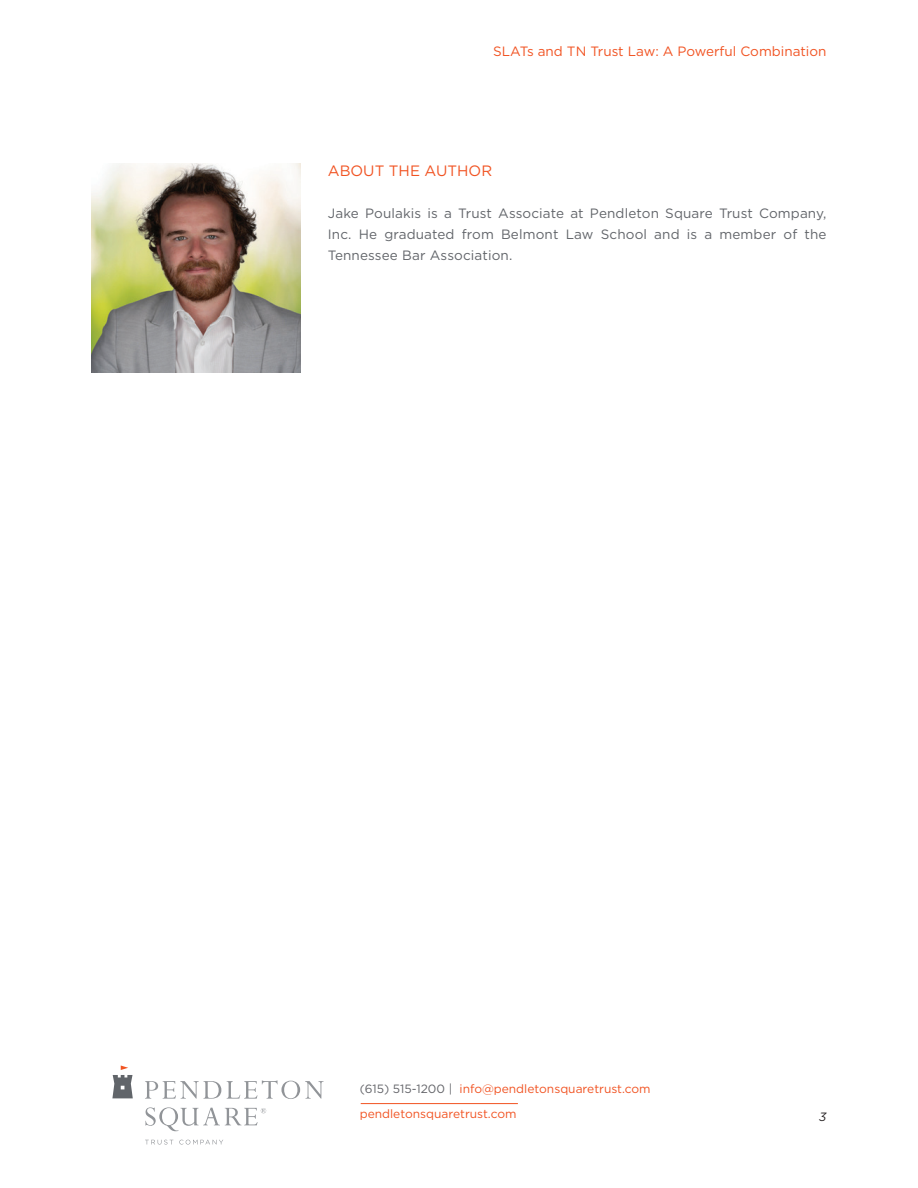
<style>
.page{position:relative;width:918px;height:1188px;background:#fff}
.page>*{position:absolute;margin:0;border:0;box-sizing:border-box;transform-origin:0 0}
.t1{font:15px "Gotham";color:#f15322}
.t2{font:13.5px/21px "Gotham";letter-spacing:.01em;color:#62656a;text-align:justify}
.t3{font:13.5px "Gotham";color:#f15322}
.t4{font:12px/25.5px "Gotham";color:#f15322}
.t5{font:italic 12px "Gotham";color:#231f20}
.s1{color:#64656a}
</style>
<div class="page">
<hr style="left:361px;top:1103px;width:157px;height:1px;background:#f15322">
<svg style="left:145px;top:1140px;width:28px;height:5px"></svg>
<svg style="left:145px;top:1081px;width:76px;height:18px"></svg>
<svg style="left:227px;top:1080px;width:97px;height:19px"></svg>
<svg style="left:112px;top:1066px;width:21px;height:32px"></svg>
<svg style="left:145px;top:1107px;width:121px;height:24px"></svg>
<svg style="left:179px;top:1140px;width:44px;height:5px"></svg>
<img style="left:92px;top:164px;width:208px;height:209px">
<p class="t3" style="left:493px;top:43px;width:335px">SLATs and TN Trust Law: A Powerful Combination</p>
<p class="t1" style="left:328px;top:161px;width:166px">ABOUT THE AUTHOR</p>
<p class="t2" style="left:328px;top:202px;width:500px">Jake Poulakis is a Trust Associate at Pendleton Square Trust Company, Inc. He graduated from Belmont Law School and is a member of the Tennessee Bar Association.</p>
<p class="t4" style="left:360px;top:1075px;width:292px"><span class="s1">(615) 515-1200 |</span> info@pendletonsquaretrust.com pendletonsquaretrust.com</p>
<p class="t5" style="left:819px;top:1109px;width:9px">3</p>
</div>
